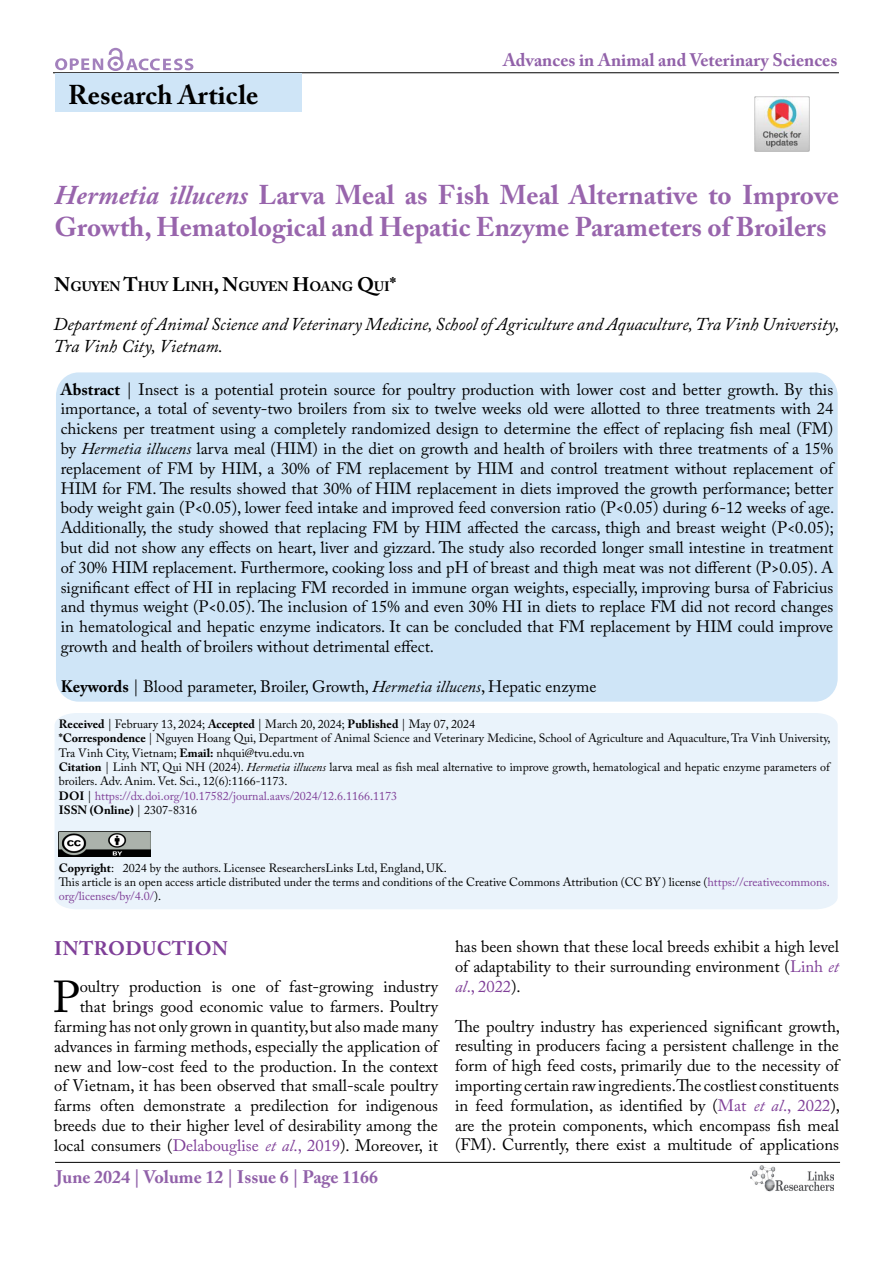
<style>
.page{position:relative;width:893px;height:1263px;background:#fff}
.page>*{position:absolute;margin:0;border:0;box-sizing:border-box;transform-origin:0 0}
.t1{font:44.4px "Adobe Caslon Pro";color:#000}
.t2{font:700 27px/32.4px "Adobe Caslon Pro";color:#7f3f98}
.t3{font:700 27px "Adobe Caslon Pro";letter-spacing:.005em;color:#000}
.t4{font:700 19.5px "Adobe Caslon Pro";letter-spacing:.015em;color:#7f3f98}
.t5{font:italic 18px/21.6px "Adobe Caslon Pro";color:#000}
.t6{font:700 18px "Adobe Caslon Pro";color:#9161a9}
.t7{font:16.5px/19.8px "Adobe Caslon Pro";color:#000;text-align:justify}
.t8{font:700 13.65px "Adobe Caslon Pro";color:#000}
.t9{font:12px/14.4px "Adobe Caslon Pro";color:#000}
.s1{font-style:italic}
.s2{font-size:19.5px}
.s3{font-weight:700}
.s4{color:#7f3f98}
.s5{font-style:italic;color:#7f3f98}
</style>
<div class="page">
<hr style="left:53px;top:72px;width:786px;height:1px;background:#000">
<hr style="left:55px;top:1162px;width:785px;height:1px;background:#000">
<svg style="left:55px;top:48px;width:138px;height:23px"></svg>
<img style="left:750px;top:1166px;width:83px;height:26px">
<div style="left:55px;top:74px;width:247px;height:38px;background:#cfe5f7"></div>
<div style="left:56px;top:372px;width:782px;height:330px;background:#cfe5f7;border-radius:23px"></div>
<div style="left:55px;top:713px;width:783px;height:196px;background:#eaf3fb"></div>
<img style="left:59px;top:831px;width:91px;height:25px">
<img style="left:754px;top:96px;width:55px;height:56px">
<h2 class="t3" style="left:68px;top:79px;width:192px">Research Article</h2>
<p class="t6" style="left:503px;top:50px;width:336px">Advances in Animal and Veterinary Sciences</p>
<h2 class="t2" style="left:55px;top:178px;width:786px"><span class="s1">Hermetia illucens</span> Larva Meal as Fish Meal Alternative to Improve<br>Growth, Hematological and Hepatic Enzyme Parameters of Broilers</h2>
<p class="t8" style="left:55px;top:278px;width:343px"><span class="s2">N</span>GUYEN <span class="s2">T</span>HUY <span class="s2">L</span>INH<span class="s2">, N</span>GUYEN <span class="s2">H</span>OANG <span class="s2">Q</span>UI<span class="s2">*</span></p>
<p class="t5" style="left:53px;top:313px;width:788px">Department of Animal Science and Veterinary Medicine, School of Agriculture and Aquaculture, Tra Vinh University,<br>Tra Vinh City, Vietnam.</p>
<p class="t7" style="left:61px;top:379px;width:775px"><span class="s3">Abstract</span> | Insect is a potential protein source for poultry production with lower cost and better growth. By this importance, a total of seventy-two broilers from six to twelve weeks old were allotted to three treatments with 24 chickens per treatment using a completely randomized design to determine the effect of replacing fish meal (FM) by <span class="s1">Hermetia illucens</span> larva meal (HIM) in the diet on growth and health of broilers with three treatments of a 15% replacement of FM by HIM, a 30% of FM replacement by HIM and control treatment without replacement of HIM for FM. The results showed that 30% of HIM replacement in diets improved the growth performance; better body weight gain (P&lt;0.05), lower feed intake and improved feed conversion ratio (P&lt;0.05) during 6-12 weeks of age.<br>Additionally, the study showed that replacing FM by HIM affected the carcass, thigh and breast weight (P&lt;0.05); but did not show any effects on heart, liver and gizzard. The study also recorded longer small intestine in treatment of 30% HIM replacement. Furthermore, cooking loss and pH of breast and thigh meat was not different (P&gt;0.05). A significant effect of HI in replacing FM recorded in immune organ weights, especially, improving bursa of Fabricius and thymus weight (P&lt;0.05). The inclusion of 15% and even 30% HI in diets to replace FM did not record changes in hematological and hepatic enzyme indicators. It can be concluded that FM replacement by HIM could improve growth and health of broilers without detrimental effect.</p>
<p class="t7" style="left:61px;top:676px;width:537px"><span class="s3">Keywords</span> | Blood parameter, Broiler, Growth, <span class="s1">Hermetia illucens</span>, Hepatic enzyme</p>
<p class="t9" style="left:59px;top:716px;width:773px"><span class="s3">Received</span> | February 13, 2024; <span class="s3">Accepted</span> | March 20, 2024; <span class="s3">Published</span> | May 07, 2024<br><span class="s3">*Correspondence</span> | Nguyen Hoang Qui, Department of Animal Science and Veterinary Medicine, School of Agriculture and Aquaculture, Tra Vinh University, Tra Vinh City, Vietnam; <span class="s3">Email:</span> nhqui@tvu.edu.vn<br><span class="s3">Citation</span> | Linh NT, Qui NH (2024). <span class="s1">Hermetia illucens</span> larva meal as fish meal alternative to improve growth, hematological and hepatic enzyme parameters of broilers. Adv. Anim. Vet. Sci., 12(6):1166-1173.<br><span class="s3">DOI</span> | <span class="s4">https://dx.doi.org/10.17582/journal.aavs/2024/12.6.1166.1173<br></span><span class="s3">ISSN (Online)</span> | 2307-8316</p>
<p class="t9" style="left:59px;top:860px;width:772px"><span class="s3">Copyright</span>: 2024 by the authors. Licensee ResearchersLinks Ltd, England, UK.<br>This article is an open access article distributed under the terms and conditions of the Creative Commons Attribution (CC BY) license (<span class="s4">https://creativecommons. org/licenses/by/4.0/</span>).</p>
<p class="t4" style="left:54px;top:936px;width:175px">INTRODUCTION</p>
<h1 class="t1" style="left:53px;top:971px;width:28px">P</h1>
<p class="t7" style="left:54px;top:977px;width:385px;text-align:right">oultry production is one of fast-growing industry that brings good economic value to farmers. Poultry farming has not only grown in quantity, but also made many advances in farming methods, especially the application of new and low-cost feed to the production. In the context of Vietnam, it has been observed that small-scale poultry farms often demonstrate a predilection for indigenous breeds due to their higher level of desirability among the local consumers (<span class="s4">Delabouglise</span> <span class="s5">et al</span><span class="s4">., 2019</span>). Moreover, it</p>
<p class="t6" style="left:56px;top:1166px;width:324px">June 2024 | Volume 12 | Issue 6 | Page 1166</p>
<p class="t7" style="left:455px;top:937px;width:385px">has been shown that these local breeds exhibit a high level of adaptability to their surrounding environment (<span class="s4">Linh</span> <span class="s5">et al</span><span class="s4">., 2022</span>).</p>
<p class="t7" style="left:455px;top:1016px;width:387px">The poultry industry has experienced significant growth, resulting in producers facing a persistent challenge in the form of high feed costs, primarily due to the necessity of importing certain raw ingredients. The costliest constituents in feed formulation, as identified by (<span class="s4">Mat</span> <span class="s5">et al</span><span class="s4">., 2022</span>), are the protein components, which encompass fish meal (FM). Currently, there exist a multitude of applications</p>
</div>
